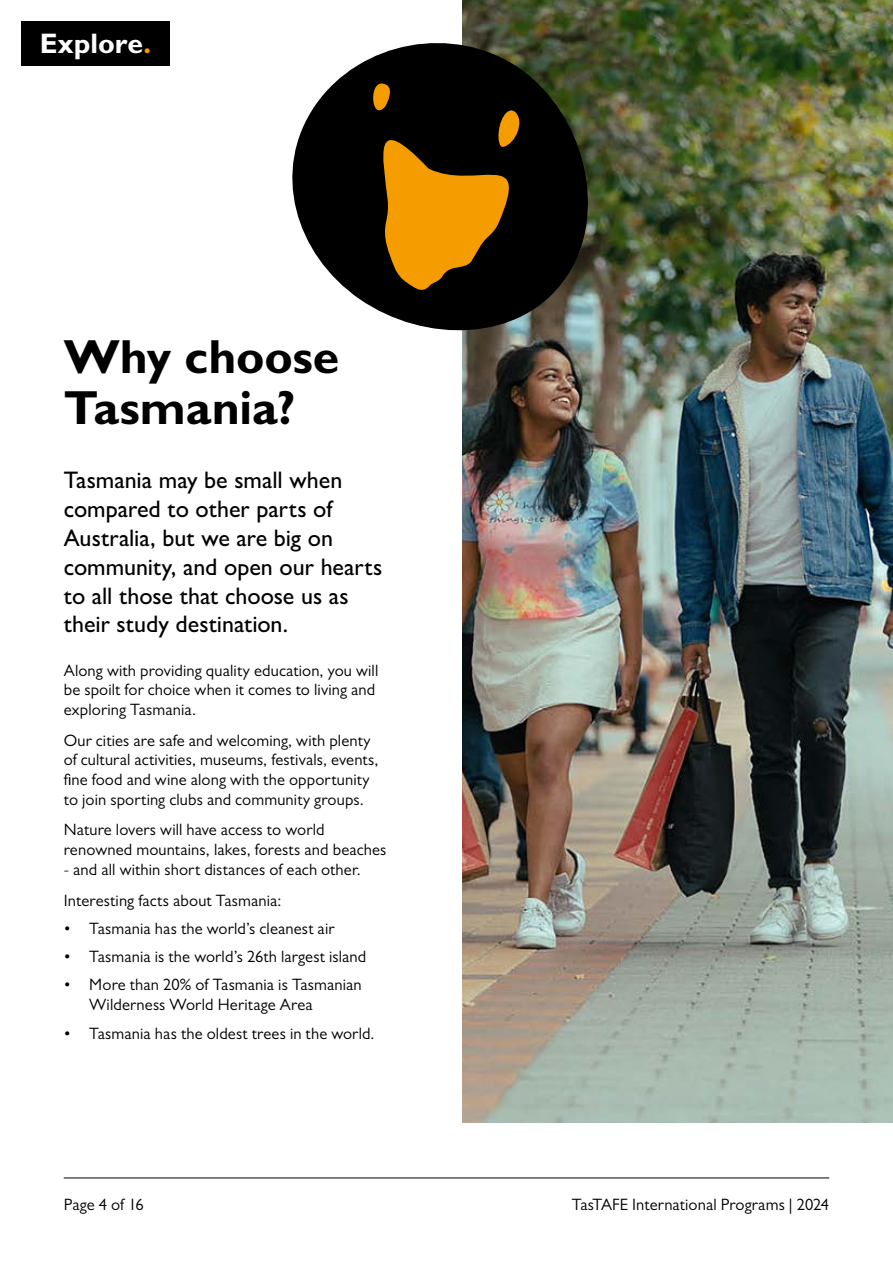
<style>
.page{position:relative;width:893px;height:1263px;background:#fff}
.page>*{position:absolute;margin:0;border:0;box-sizing:border-box;transform-origin:0 0}
.t1{font:700 48px/51px "Gill Sans MT Pro";letter-spacing:-.005em;color:#000}
.t2{font:700 28.35px "Gill Sans MT Pro";color:#fff}
.t3{font:500 24px/28.8px "Gill Sans MT Pro";color:#000}
.t4{font:16.5px/19.8px "Gill Sans MT Pro";letter-spacing:.01em;color:#000}
.s1{color:#f59c00}
</style>
<div class="page">
<img style="left:462px;top:0;width:431px;height:1123px">
<svg style="left:292px;top:23px;width:318px;height:321px"></svg>
<svg style="left:367px;top:74px;width:165px;height:220px"></svg>
<div style="left:21px;top:21px;width:149px;height:44px;background:#000"></div>
<hr style="left:64px;top:1177px;width:765px;height:1px;background:#000">
<h2 class="t2" style="left:40px;top:26px;width:113px">Explore<span class="s1">.</span></h2>
<h1 class="t1" style="left:64px;top:330px;width:278px">Why choose<br>Tasmania?</h1>
<h3 class="t3" style="left:64px;top:466px;width:320px">Tasmania may be small when compared to other parts of<br>Australia, but we are big on community, and open our hearts to all those that choose us as their study destination.</h3>
<p class="t4" style="left:64px;top:660px;width:316px">Along with providing quality education, you will be spoilt for choice when it comes to living and exploring Tasmania.</p>
<p class="t4" style="left:64px;top:730px;width:316px">Our cities are safe and welcoming, with plenty of cultural activities, museums, festivals, events, fine food and wine along with the opportunity to join sporting clubs and community groups.</p>
<p class="t4" style="left:64px;top:820px;width:324px">Nature lovers will have access to world renowned mountains, lakes, forests and beaches</p>
<p class="t4" style="left:64px;top:854px;width:298px;line-height:30.5px">- and all within short distances of each other.<br>Interesting facts about Tasmania:</p>
<p class="t4" style="left:64px;top:918px;width:272px">• Tasmania has the world’s cleanest air</p>
<p class="t4" style="left:64px;top:946px;width:304px">• Tasmania is the world’s 26th largest island</p>
<p class="t4" style="left:89px;top:975px;width:274px;text-indent:-26px">• More than 20% of Tasmania is Tasmanian<br>Wilderness World Heritage Area</p>
<p class="t4" style="left:64px;top:1023px;width:312px">• Tasmania has the oldest trees in the world.</p>
<p class="t4" style="left:64px;top:1195px;width:82px">Page 4 of 16</p>
<p class="t4" style="left:572px;top:1195px;width:259px">TasTAFE International Programs | 2024</p>
</div>
